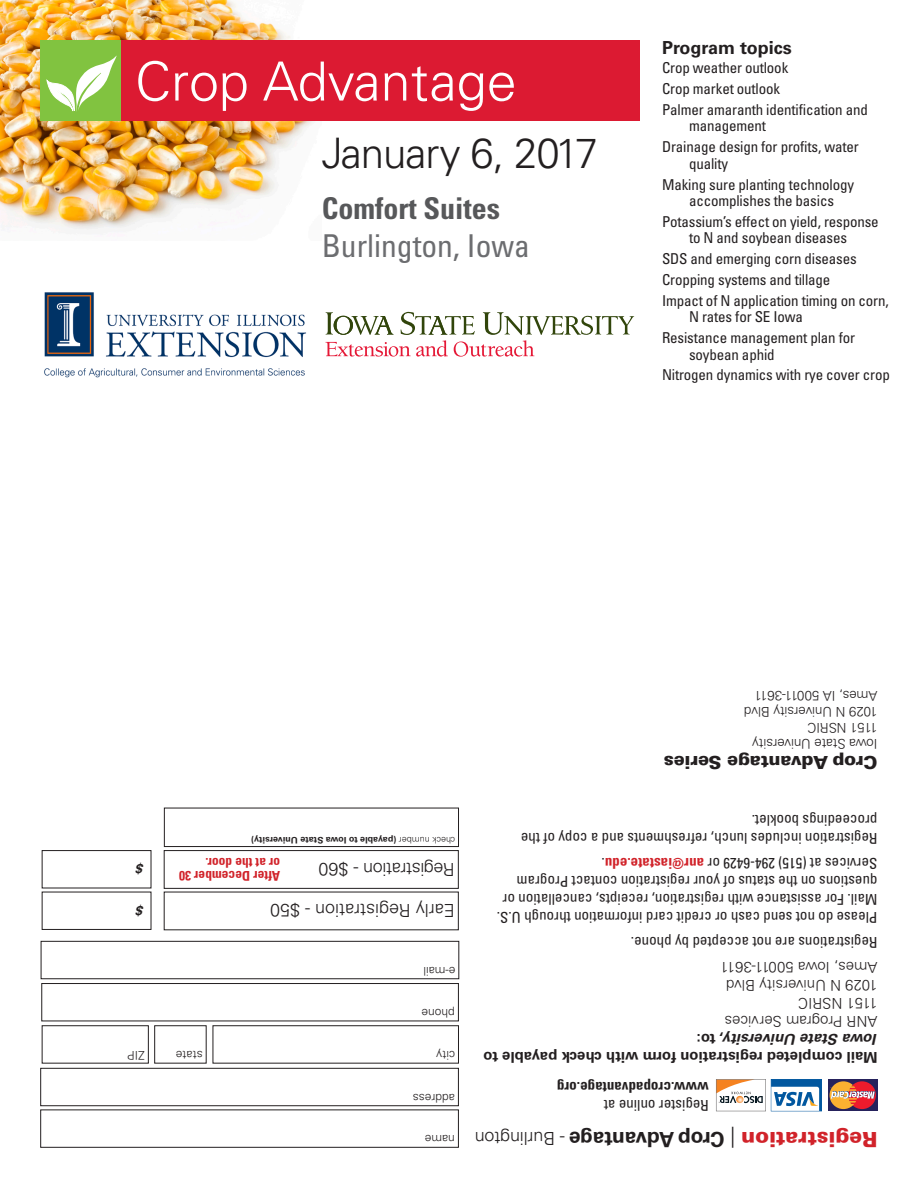
<style>
.page{position:relative;width:918px;height:1188px;background:#fff}
.page>*{position:absolute;margin:0;border:0;box-sizing:border-box;transform-origin:0 0}
.t1{font:300 54px "Univers LT Std";color:#fff}
.t2{font:300 42px "Univers LT Std";letter-spacing:-.025em;color:#231f20}
.t3{font:condensed 31.5px "Univers LT Std";color:#6c6d70}
.t4{font:700 condensed 30px "Univers LT Std";color:#57585a}
.t5{font:700 21px "Univers LT Std";letter-spacing:-.01em;color:#231f20}
.t6{font:300 18px "Univers LT Std";letter-spacing:-.01em;color:#231f20}
.t7{font:900 18px "Univers LT Std";letter-spacing:-.01em;color:#231f20}
.t8{font:700 18px "Univers LT Std";color:#231f20}
.t9{font:condensed 15px/20.9px "Univers LT Std";letter-spacing:-.01em;color:#231f20}
.t10{font:300 15px/18px "Univers LT Std";color:#231f20}
.t11{font:700 condensed 15px "Univers LT Std";color:#231f20}
.t12{font:300 13.5px/16.2px "Univers LT Std";letter-spacing:-.01em;color:#231f20}
.t13{font:700 condensed 13.5px/13.5px "Univers LT Std";color:#d1232a}
.t14{font:italic 700 13.5px "Univers LT Std";color:#231f20}
.t15{font:300 12px "Univers LT Std";color:#231f20}
.t16{font:700 9px "Univers LT Std";color:#231f20}
.s1{font-style:inherit}
.s2{font-weight:300}
.s3{font-weight:700;color:#d1232a}
.s4{font-weight:700}
.s5{font-weight:700;font-style:italic}
.s6{font-weight:900;color:#d1232a}
</style>
<div class="page">
<div style="left:42px;top:892px;width:109px;height:38px;border:1px solid #231f20"></div>
<div style="left:40px;top:1110px;width:419px;height:38px;border:1px solid #231f20"></div>
<div style="left:40px;top:1068px;width:419px;height:38px;border:1px solid #231f20"></div>
<div style="left:42px;top:983px;width:417px;height:38px;border:1px solid #231f20"></div>
<div style="left:41px;top:941px;width:418px;height:38px;border:1px solid #231f20"></div>
<div style="left:164px;top:808px;width:295px;height:39px;border:1px solid #231f20"></div>
<div style="left:716px;top:1079px;width:50px;height:33px;border:1px solid #fff"></div>
<div style="left:828px;top:1079px;width:50px;height:32px;background:#26225c"></div>
<svg style="left:830px;top:1081px;width:45px;height:28px"></svg>
<div style="left:771px;top:1079px;width:51px;height:32px;background:#01579f"></div>
<svg style="left:716px;top:1079px;width:104px;height:32px"></svg>
<div style="left:42px;top:850px;width:109px;height:38px;border:1px solid #231f20"></div>
<div style="left:164px;top:850px;width:295px;height:39px;border:1px solid #231f20"></div>
<img style="left:0;top:0;width:313px;height:230px">
<div style="left:40px;top:40px;width:600px;height:82px;background:#dc1a32"></div>
<div style="left:40px;top:40px;width:82px;height:82px;background:#81c340"></div>
<svg style="left:47px;top:55px;width:70px;height:57px"></svg>
<img style="left:44px;top:292px;width:262px;height:86px">
<svg style="left:326px;top:312px;width:308px;height:45px"></svg>
<h1 class="t1" style="left:135px;top:49px;width:383px">Crop Advantage</h1>
<h2 class="t2" style="left:322px;top:128px;width:278px">January 6, 2017</h2>
<h3 class="t4" style="left:322px;top:190px;width:180px">Comfort Suites</h3>
<h3 class="t3" style="left:322px;top:226px;width:210px">Burlington, Iowa</h3>
<p class="t8" style="left:662px;top:37px;width:131px">Program topics</p>
<p class="t9" style="left:662px;top:57px;width:208px">Crop weather outlook<br>Crop market outlook<br>Palmer amaranth identification and</p>
<p class="t9" style="left:662px;top:115px;width:198px;text-indent:27px">management<br>Drainage design for profits, water</p>
<p class="t9" style="left:662px;top:153px;width:194px;text-indent:27px">quality<br>Making sure planting technology</p>
<p class="t9" style="left:662px;top:190px;width:218px;text-indent:27px">accomplishes the basics<br>Potassium’s effect on yield, response</p>
<p class="t9" style="left:662px;top:227px;width:228px;text-indent:27px">to N and soybean diseases<br>SDS and emerging corn diseases<br>Cropping systems and tillage<br>Impact of N application timing on corn,</p>
<p class="t9" style="left:662px;top:306px;width:195px;text-indent:27px">N rates for SE Iowa<br>Resistance management plan for</p>
<p class="t9" style="left:662px;top:344px;width:229px;text-indent:27px">soybean aphid<br>Nitrogen dynamics with rye cover crop</p>
<p class="t12" style="left:878px;top:752px;width:135px;rotate:-180deg">Iowa State University<br>1151 NSRIC<br><span class="s1">1029</span> N University Blvd<br>Ames<span class="s1">, IA 50011-3611</span></p>
<p class="t7" style="left:878px;top:773px;width:215px;rotate:-180deg">Crop Advantage Series</p>
<p class="t16" style="left:455px;top:845px;width:205px;rotate:-180deg"><span class="s2">check number</span> (payable to Iowa State University)</p>
<p class="t13" style="left:280px;top:883px;width:103px;rotate:-180deg">After December 30 or at the door.</p>
<p class="t14" style="left:144px;top:877px;width:9px;rotate:-180deg">$</p>
<p class="t6" style="left:455px;top:880px;width:138px;rotate:-180deg">Registration - $60</p>
<p class="t14" style="left:144px;top:919px;width:9px;rotate:-180deg">$</p>
<p class="t6" style="left:455px;top:922px;width:186px;rotate:-180deg">Early Registration - $50</p>
<p class="t15" style="left:455px;top:978px;width:34px;rotate:-180deg">e-mail</p>
<p class="t15" style="left:455px;top:1020px;width:35px;rotate:-180deg">phone</p>
<p class="t15" style="left:145px;top:1063px;width:19px;rotate:-180deg">ZIP</p>
<p class="t15" style="left:203px;top:1063px;width:28px;rotate:-180deg">state</p>
<p class="t15" style="left:455px;top:1063px;width:20px;rotate:-180deg">city</p>
<p class="t15" style="left:455px;top:1105px;width:44px;rotate:-180deg">address</p>
<p class="t15" style="left:455px;top:1147px;width:32px;rotate:-180deg">name</p>
<p class="t9" style="left:878px;top:848px;width:358px;line-height:18px;rotate:-180deg">Registration includes lunch, refreshments and a copy of the proceedings booklet.</p>
<p class="t9" style="left:878px;top:909px;width:376px;line-height:18px;rotate:-180deg">Mail. For assistance with registration, receipts, cancellation or questions on the status of your registration contact Program<br>Services at (515) 294-6429 or <span class="s3">anr@iastate.edu</span>.</p>
<p class="t9" style="left:878px;top:955px;width:382px;line-height:24.8px;rotate:-180deg">Registrations are not accepted by phone.<br>Please do not send cash or credit card information through U.S.</p>
<p class="t10" style="left:878px;top:1066px;width:396px;rotate:-180deg"><span class="s4">Mail completed registration form with check payable to<br></span><span class="s5">Iowa State University</span><span class="s4">, to:<br></span>ANR Program Services<br>1151 NSRIC<br>1029 N University Blvd<br>Ames, Iowa 50011-3611</p>
<p class="t11" style="left:709px;top:1097px;width:153px;rotate:-180deg">www.cropadvantage.org</p>
<p class="t9" style="left:709px;top:1116px;width:106px;rotate:-180deg">Register online at</p>
<p class="t6" style="left:565px;top:1149px;width:92px;rotate:-180deg">- Burlington</p>
<h3 class="t5" style="left:877px;top:1151px;width:310px;rotate:-180deg"><span class="s6">Registration</span> <span class="s2">|</span> Crop Advantage</h3>
</div>
